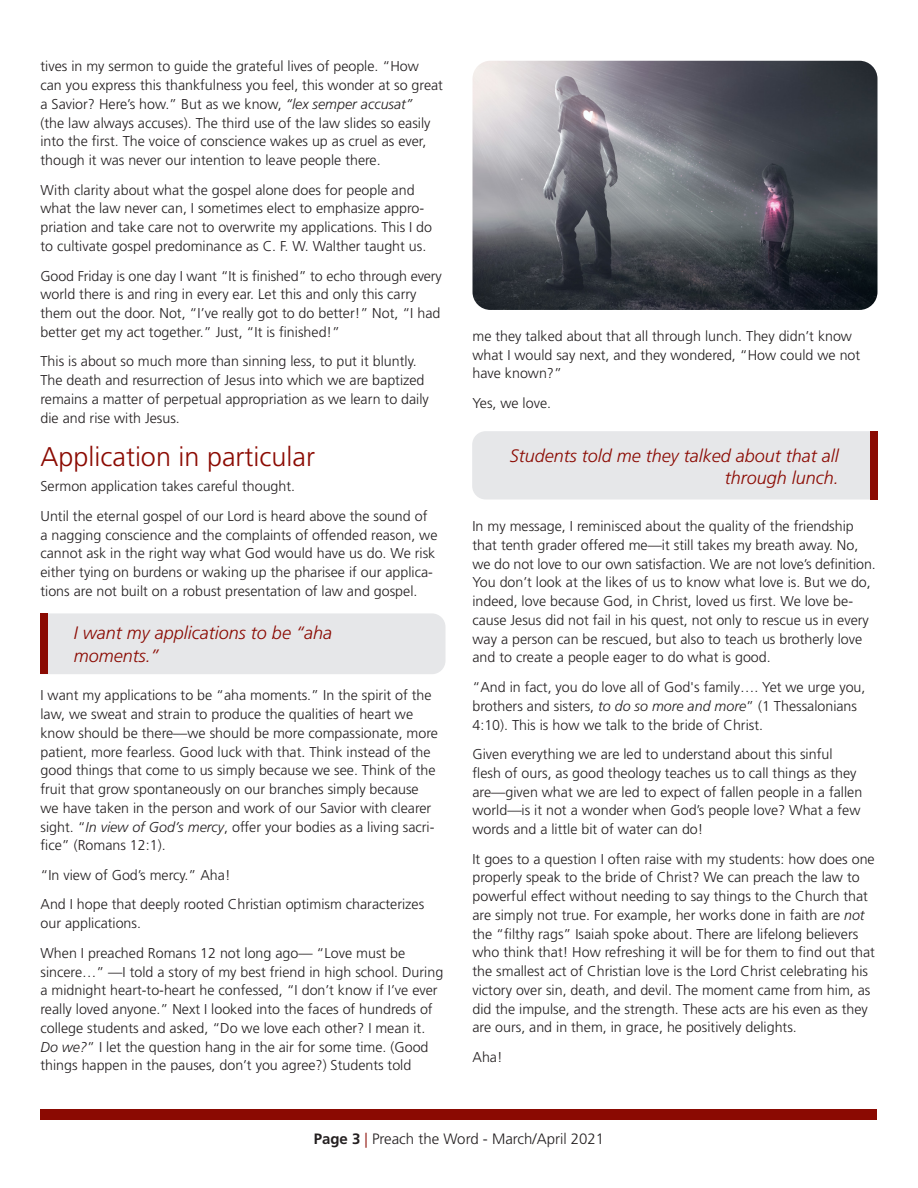
<style>
.page{position:relative;width:918px;height:1188px;background:#fff}
.page>*{position:absolute;margin:0;border:0;box-sizing:border-box;transform-origin:0 0}
.Subheads{font:300 27px "Frutiger LT Std";color:#8b0a02}
.t1{font:italic 300 18px/22.5px "Frutiger LT Std";color:#8b0a02}
.t2{font:300 15px "Frutiger LT Std";color:#231f20}
._9_5_Body_Text{font:300 14.25px/18.8px "Frutiger LT Std";color:#231f20}
.s1{font-style:italic}
.s2{font-weight:700}
.s3{color:#8b0a02}
</style>
<div class="page">
<div style="left:40px;top:1109px;width:838px;height:11px;background:#8b0a02"></div>
<img style="left:472px;top:61px;width:406px;height:249px">
<div style="left:48px;top:613px;width:398px;height:61px;background:#e6e7e9"></div>
<div style="left:40px;top:613px;width:8px;height:61px;background:#8b0a02"></div>
<div style="left:472px;top:431px;width:398px;height:69px;background:#e6e7e9"></div>
<div style="left:870px;top:431px;width:8px;height:69px;background:#8b0a02"></div>
<p class="_9_5_Body_Text" style="left:40px;top:57px;width:404px">tives in my sermon to guide the grateful lives of people. “How can you express this thankfulness you feel, this wonder at so great a Savior? Here’s how.” But as we know, <span class="s1">“lex semper accusat”<br></span>(the law always accuses). The third use of the law slides so easily into the first. The voice of conscience wakes up as cruel as ever, though it was never our intention to leave people there.</p>
<p class="_9_5_Body_Text" style="left:40px;top:181px;width:393px">With clarity about what the gospel alone does for people and what the law never can, I sometimes elect to emphasize appro&shy;priation and take care not to overwrite my applications. This I do to cultivate gospel predominance as C. F. W. Walther taught us.</p>
<p class="_9_5_Body_Text" style="left:40px;top:266px;width:403px">Good Friday is one day I want “It is finished” to echo through every world there is and ring in every ear. Let this and only this carry them out the door. Not, “I’ve really got to do better!” Not, “I had better get my act together.” Just, “It is finished!”</p>
<p class="_9_5_Body_Text" style="left:40px;top:352px;width:390px">This is about so much more than sinning less, to put it bluntly.<br>The death and resurrection of Jesus into which we are baptized remains a matter of perpetual appropriation as we learn to daily die and rise with Jesus.</p>
<p class="Subheads" style="left:40px;top:441px;width:276px">Application in particular</p>
<p class="_9_5_Body_Text" style="left:40px;top:477px;width:256px">Sermon application takes careful thought.</p>
<p class="_9_5_Body_Text" style="left:40px;top:507px;width:399px">Until the eternal gospel of our Lord is heard above the sound of a nagging conscience and the complaints of offended reason, we cannot ask in the right way what God would have us do. We risk either tying on burdens or waking up the pharisee if our applica&shy;tions are not built on a robust presentation of law and gospel.</p>
<p class="t1" style="left:74px;top:622px;width:260px">I want my applications to be “aha moments.”</p>
<p class="_9_5_Body_Text" style="left:40px;top:686px;width:399px">I want my applications to be “aha moments.” In the spirit of the law, we sweat and strain to produce the qualities of heart we know should be there—we should be more compassionate, more patient, more fearless. Good luck with that. Think instead of the good things that come to us simply because we see. Think of the fruit that grow spontaneously on our branches simply because we have taken in the person and work of our Savior with clearer sight. “<span class="s1">In view of God’s mercy</span>, offer your bodies as a living sacri&shy;fice” (Romans 12:1).</p>
<p class="_9_5_Body_Text" style="left:40px;top:866px;width:192px">“In view of God’s mercy.” Aha!</p>
<p class="_9_5_Body_Text" style="left:40px;top:895px;width:385px">And I hope that deeply rooted Christian optimism characterizes our applications.</p>
<p class="_9_5_Body_Text" style="left:40px;top:944px;width:404px">When I preached Romans 12 not long ago— “Love must be sincere…” —I told a story of my best friend in high school. During a midnight heart-to-heart he confessed, “I don’t know if I’ve ever really loved anyone.” Next I looked into the faces of hundreds of college students and asked, “Do we love each other? I mean it.<br><span class="s1">Do we?</span>” I let the question hang in the air for some time. (Good things happen in the pauses, don’t you agree?) Students told</p>
<p class="_9_5_Body_Text" style="left:472px;top:327px;width:389px">me they talked about that all through lunch. They didn’t know what I would say next, and they wondered, “How could we not have known?”</p>
<p class="_9_5_Body_Text" style="left:472px;top:394px;width:80px">Yes, we love.</p>
<p class="t1" style="left:510px;top:445px;width:331px;text-align:right">Students told me they talked about that all through lunch.</p>
<p class="_9_5_Body_Text" style="left:472px;top:517px;width:405px">In my message, I reminisced about the quality of the friendship that tenth grader offered me—it still takes my breath away. No, we do not love to our own satisfaction. We are not love’s definition.<br>You don’t look at the likes of us to know what love is. But we do, indeed, love because God, in Christ, loved us first. We love be&shy;cause Jesus did not fail in his quest, not only to rescue us in every way a person can be rescued, but also to teach us brotherly love and to create a people eager to do what is good.</p>
<p class="_9_5_Body_Text" style="left:472px;top:678px;width:395px">“And in fact, you do love all of God's family…. Yet we urge you, brothers and sisters, <span class="s1">to do so more and more</span>” (1 Thessalonians<br>4:10). This is how we talk to the bride of Christ.</p>
<p class="_9_5_Body_Text" style="left:472px;top:745px;width:391px">Given everything we are led to understand about this sinful flesh of ours, as good theology teaches us to call things as they are—given what we are led to expect of fallen people in a fallen world—is it not a wonder when God’s people love? What a few words and a little bit of water can do!</p>
<p class="_9_5_Body_Text" style="left:472px;top:850px;width:404px">It goes to a question I often raise with my students: how does one properly speak to the bride of Christ? We can preach the law to powerful effect without needing to say things to the Church that are simply not true. For example, her works done in faith are <span class="s1">not </span>the “filthy rags” Isaiah spoke about. There are lifelong believers who think that! How refreshing it will be for them to find out that the smallest act of Christian love is the Lord Christ celebrating his victory over sin, death, and devil. The moment came from him, as did the impulse, and the strength. These acts are his even as they are ours, and in them, in grace, he positively delights.</p>
<p class="_9_5_Body_Text" style="left:472px;top:1048px;width:32px">Aha!</p>
<p class="t2" style="left:314px;top:1130px;width:292px"><span class="s2">Page 3</span> <span class="s3">|</span> Preach the Word - March/April 2021</p>
</div>
